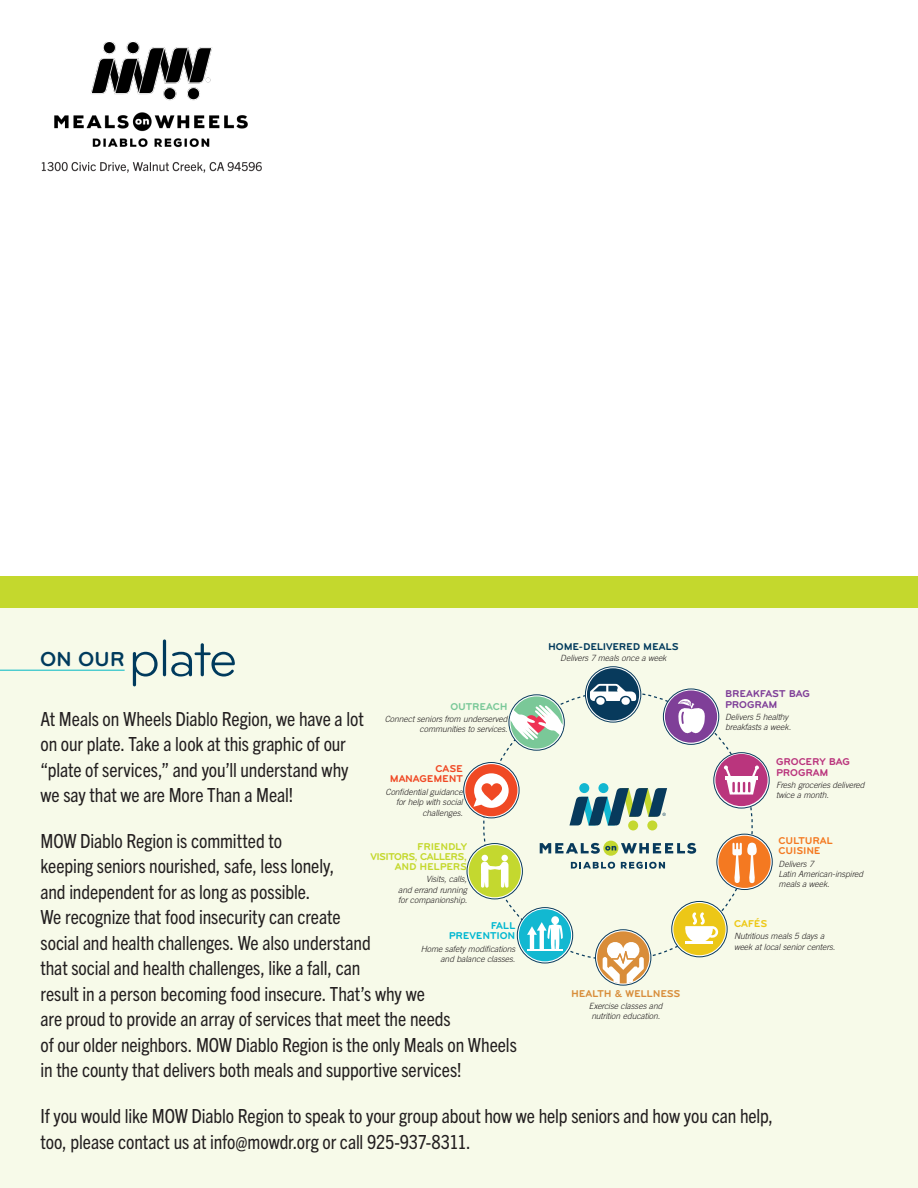
<style>
.page{position:relative;width:918px;height:1188px;background:#fff}
.page>*{position:absolute;margin:0;border:0;box-sizing:border-box;transform-origin:0 0}
.t1{font:54px "Bryant Pro";letter-spacing:-.04em;color:#003a5d}
.t2{font:700 21px "Bryant Pro";color:#003a5d}
.t3{font:condensed 19.5px/25.5px "Trade Gothic Next LT Pro";letter-spacing:-.005em;color:#231f20}
.t4{font:700 10.35px/10.4px "Bryant";letter-spacing:-.03em;color:#c4d82d;text-align:right}
.t5{font:700 10.35px "Bryant";letter-spacing:-.02em;color:#00395c}
.t6{font:700 10.35px/10.4px "Bryant";letter-spacing:-.015em;color:#7f3f98}
.t7{font:700 10.35px/10.4px "Bryant";letter-spacing:-.015em;color:#ba357d}
.t8{font:700 10.35px/10.4px "Bryant";letter-spacing:-.02em;color:#f47921}
.t9{font:700 10.35px "Bryant";letter-spacing:-.02em;color:#d88d3a}
.t10{font:700 10.35px/10.4px "Bryant";letter-spacing:-.015em;color:#00b7d1;text-align:right}
.t11{font:700 10.35px/10.4px "Bryant";letter-spacing:-.02em;color:#f04824;text-align:right}
.t12{font:700 10.35px "Bryant";letter-spacing:-.01em;color:#79c898}
.t13{font:700 10.35px "Bryant";letter-spacing:-.01em;color:#edc815}
.t14{font:italic 300 8.55px/10.4px "Trade Gothic LT Std";letter-spacing:-.005em;color:#231f20}
</style>
<div class="page">
<div style="left:0;top:585px;width:918px;height:603px;background:#f7fae9"></div>
<img style="left:41px;top:41px;width:221px;height:132px">
<div style="left:0;top:576px;width:918px;height:32px;background:#c4d82d"></div>
<hr style="left:0;top:670px;width:125px;height:1px;background:#00b7c4">
<svg style="left:471px;top:677px;width:296px;height:298px"></svg>
<svg style="left:717px;top:834px;width:55px;height:56px"></svg>
<div style="left:717px;top:834px;width:55px;height:56px;border:1px solid #083a5c;border-radius:50%"></div>
<div style="left:718px;top:836px;width:53px;height:52px;background:#f47921;border-radius:50%"></div>
<svg style="left:732px;top:843px;width:25px;height:40px"></svg>
<svg style="left:585px;top:667px;width:56px;height:55px"></svg>
<div style="left:585px;top:667px;width:56px;height:55px;border:1px solid #083a5c;border-radius:50%"></div>
<div style="left:587px;top:668px;width:52px;height:52px;background:#083a5c;border-radius:50%"></div>
<svg style="left:590px;top:684px;width:46px;height:21px"></svg>
<svg style="left:714px;top:753px;width:55px;height:55px"></svg>
<div style="left:714px;top:753px;width:55px;height:55px;border:1px solid #083a5c;border-radius:50%"></div>
<div style="left:715px;top:754px;width:53px;height:52px;background:#ba357d;border-radius:50%"></div>
<svg style="left:724px;top:765px;width:35px;height:30px"></svg>
<svg style="left:464px;top:763px;width:55px;height:55px"></svg>
<div style="left:464px;top:762px;width:55px;height:56px;border:1px solid #083a5c;border-radius:50%"></div>
<div style="left:465px;top:764px;width:52px;height:52px;background:#f04924;border-radius:50%"></div>
<svg style="left:473px;top:773px;width:36px;height:35px"></svg>
<svg style="left:596px;top:930px;width:55px;height:55px"></svg>
<div style="left:595px;top:930px;width:56px;height:55px;border:1px solid #083a5c;border-radius:50%"></div>
<div style="left:597px;top:931px;width:52px;height:53px;background:#d98d3a;border-radius:50%"></div>
<svg style="left:603px;top:941px;width:41px;height:42px"></svg>
<svg style="left:467px;top:844px;width:55px;height:55px"></svg>
<div style="left:467px;top:843px;width:56px;height:56px;border:1px solid #083a5c;border-radius:50%"></div>
<div style="left:469px;top:845px;width:52px;height:52px;background:#c4d82f;border-radius:50%"></div>
<svg style="left:481px;top:855px;width:28px;height:33px"></svg>
<svg style="left:517px;top:908px;width:56px;height:55px"></svg>
<div style="left:517px;top:907px;width:56px;height:56px;border:1px solid #083a5c;border-radius:50%"></div>
<div style="left:519px;top:909px;width:52px;height:52px;background:#12b8d1;border-radius:50%"></div>
<svg style="left:527px;top:916px;width:36px;height:33px"></svg>
<hr style="left:527px;top:949px;width:36px;height:2px;background:#fff">
<svg style="left:663px;top:689px;width:56px;height:55px"></svg>
<div style="left:663px;top:689px;width:56px;height:55px;border:1px solid #083a5c;border-radius:50%"></div>
<div style="left:665px;top:690px;width:52px;height:53px;background:#7f3f98;border-radius:50%"></div>
<svg style="left:678px;top:699px;width:30px;height:39px"></svg>
<div style="left:511px;top:696px;width:52px;height:53px;background:#7ac898;border-radius:50%"></div>
<svg style="left:510px;top:704px;width:53px;height:37px"></svg>
<svg style="left:672px;top:901px;width:55px;height:56px"></svg>
<div style="left:672px;top:901px;width:55px;height:56px;border:1px solid #083a5c;border-radius:50%"></div>
<div style="left:673px;top:903px;width:53px;height:52px;background:#ecc717;border-radius:50%"></div>
<svg style="left:685px;top:912px;width:33px;height:32px"></svg>
<svg style="left:603px;top:841px;width:15px;height:15px"></svg>
<svg style="left:540px;top:843px;width:156px;height:11px"></svg>
<div style="left:647px;top:820px;width:10px;height:10px;background:#c4d82f;border-radius:50%"></div>
<div style="left:628px;top:820px;width:10px;height:10px;background:#c4d82f;border-radius:50%"></div>
<div style="left:579px;top:783px;width:10px;height:10px;background:#12b7d1;border-radius:50%"></div>
<div style="left:598px;top:783px;width:10px;height:10px;background:#12b7d1;border-radius:50%"></div>
<svg style="left:569px;top:788px;width:98px;height:37px"></svg>
<svg style="left:571px;top:862px;width:44px;height:7px"></svg>
<svg style="left:621px;top:862px;width:44px;height:7px"></svg>
<p class="t1" style="left:129px;top:626px;width:111px">plate</p>
<p class="t3" style="left:40px;top:704px;width:325px">At Meals on Wheels Diablo Region, we have a lot on our plate. Take a look at this graphic of our “plate of services,” and you’ll understand why we say that we are More Than a Meal!</p>
<p class="t3" style="left:40px;top:827px;width:478px">MOW Diablo Region is committed to<br>keeping seniors nourished, safe, less lonely,<br>and independent for as long as possible.<br>We recognize that food insecurity can create<br>social and health challenges. We also understand<br>that social and health challenges, like a fall, can<br>result in a person becoming food insecure. That’s why we<br>are proud to provide an array of services that meet the needs<br>of our older neighbors. MOW Diablo Region is the only Meals on Wheels in the county that delivers both meals and supportive services!</p>
<p class="t3" style="left:40px;top:1102px;width:734px">If you would like MOW Diablo Region to speak to your group about how we help seniors and how you can help, too, please contact us at info@mowdr.org or call 925-937-8311.</p>
<p class="t5" style="left:548px;top:641px;width:132px">HOME-DELIVERED MEALS</p>
<p class="t2" style="left:40px;top:646px;width:86px">ON OUR</p>
<p class="t14" style="left:560px;top:653px;width:108px">Delivers 7 meals once a week</p>
<p class="t6" style="left:725px;top:689px;width:86px">BREAKFAST BAG<br>PROGRAM</p>
<p class="t12" style="left:450px;top:701px;width:59px">OUTREACH</p>
<p class="t14" style="left:725px;top:712px;width:67px">Delivers 5 healthy breakfasts a week.</p>
<p class="t14" style="left:385px;top:714px;width:124px;text-align:right">Connect seniors from underserved communities to services.</p>
<p class="t7" style="left:776px;top:757px;width:75px">GROCERY BAG<br>PROGRAM</p>
<p class="t11" style="left:390px;top:763px;width:74px">CASE<br>MANAGEMENT</p>
<p class="t14" style="left:776px;top:780px;width:90px">Fresh groceries delivered twice a month.</p>
<p class="t14" style="left:385px;top:787px;width:79px;text-align:right">Confidential guidance for help with social challenges.</p>
<p class="t8" style="left:779px;top:835px;width:56px">CULTURAL<br>CUISINE</p>
<p class="t4" style="left:370px;top:841px;width:98px">FRIENDLY<br>VISITORS, CALLERS,<br>AND HELPERS</p>
<p class="t14" style="left:779px;top:859px;width:86px">Delivers 7<br>Latin American-inspired meals a week.</p>
<p class="t14" style="left:398px;top:874px;width:70px;text-align:justify;text-indent:28px">Visits, calls, and errand running for companionship.</p>
<p class="t13" style="left:734px;top:918px;width:35px">CAFÉS</p>
<p class="t10" style="left:449px;top:920px;width:68px">FALL<br>PREVENTION</p>
<p class="t14" style="left:734px;top:931px;width:103px">Nutritious meals 5 days a week at local senior centers.</p>
<p class="t14" style="left:421px;top:944px;width:96px;text-align:right">Home safety modifications and balance classes.</p>
<p class="t9" style="left:571px;top:988px;width:111px">HEALTH &amp; WELLNESS</p>
<p class="t14" style="left:589px;top:1001px;width:75px">Exercise classes and nutrition education.</p>
</div>
